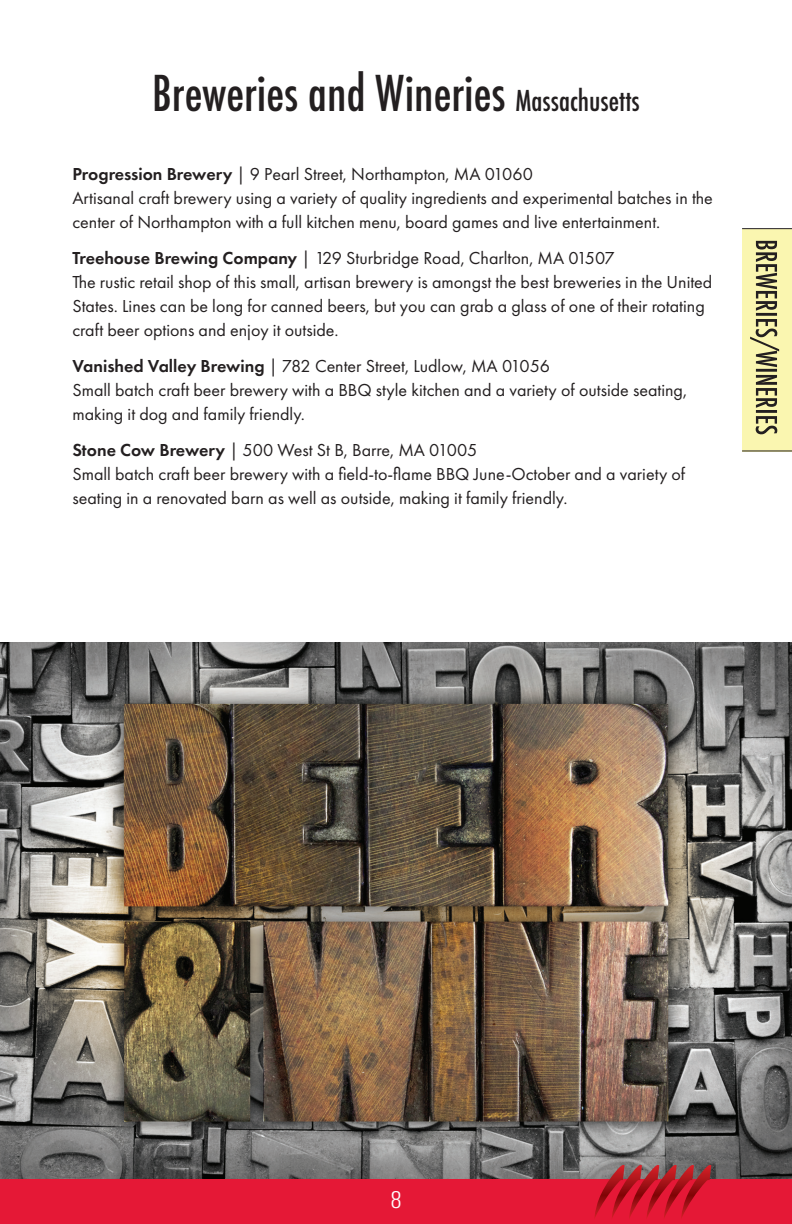
<style>
.page{position:relative;width:792px;height:1224px;background:#fff}
.page>*{position:absolute;margin:0;border:0;box-sizing:border-box;transform-origin:0 0}
.t1{font:500 condensed 48px "Futura";color:#231f20}
.t2{font:300 condensed 24px "Univers";color:#fff}
.t3{font:18px/24px "Futura PT";color:#231f20}
.s1{font-size:28px}
.s2{font-weight:600}
</style>
<div class="page">
<div style="left:742px;top:229px;width:50px;height:222px;background:#faf6b0"></div>
<img style="left:0;top:642px;width:792px;height:538px">
<div style="left:0;top:1180px;width:792px;height:44px;background:#e51836"></div>
<svg style="left:594px;top:1165px;width:117px;height:53px"></svg>
<hr style="left:742px;top:451px;width:50px;height:1px;background:#231f20">
<svg style="left:750px;top:241px;width:29px;height:193px"></svg>
<hr style="left:742px;top:228px;width:50px;height:1px;background:#231f20">
<h1 class="t1" style="left:152px;top:63px;width:489px">Breweries and Wineries <span class="s1">Massachusetts</span></h1>
<p class="t3" style="left:72px;top:162px;width:642px"><span class="s2">Progression Brewery</span> | 9 Pearl Street, Northampton, MA 01060<br>Artisanal craft brewery using a variety of quality ingredients and experimental batches in the center of Northampton with a full kitchen menu, board games and live entertainment.</p>
<p class="t3" style="left:72px;top:246px;width:642px"><span class="s2">Treehouse Brewing Company</span> | 129 Sturbridge Road, Charlton, MA 01507<br>The rustic retail shop of this small, artisan brewery is amongst the best breweries in the United States. Lines can be long for canned beers, but you can grab a glass of one of their rotating craft beer options and enjoy it outside.</p>
<p class="t3" style="left:72px;top:354px;width:616px"><span class="s2">Vanished Valley Brewing</span> | 782 Center Street, Ludlow, MA 01056<br>Small batch craft beer brewery with a BBQ style kitchen and a variety of outside seating, making it dog and family friendly.</p>
<p class="t3" style="left:72px;top:438px;width:614px"><span class="s2">Stone Cow Brewery</span> | 500 West St B, Barre, MA 01005<br>Small batch craft beer brewery with a field-to-flame BBQ June-October and a variety of seating in a renovated barn as well as outside, making it family friendly.</p>
<h2 class="t2" style="left:391px;top:1185px;width:12px">8</h2>
</div>
